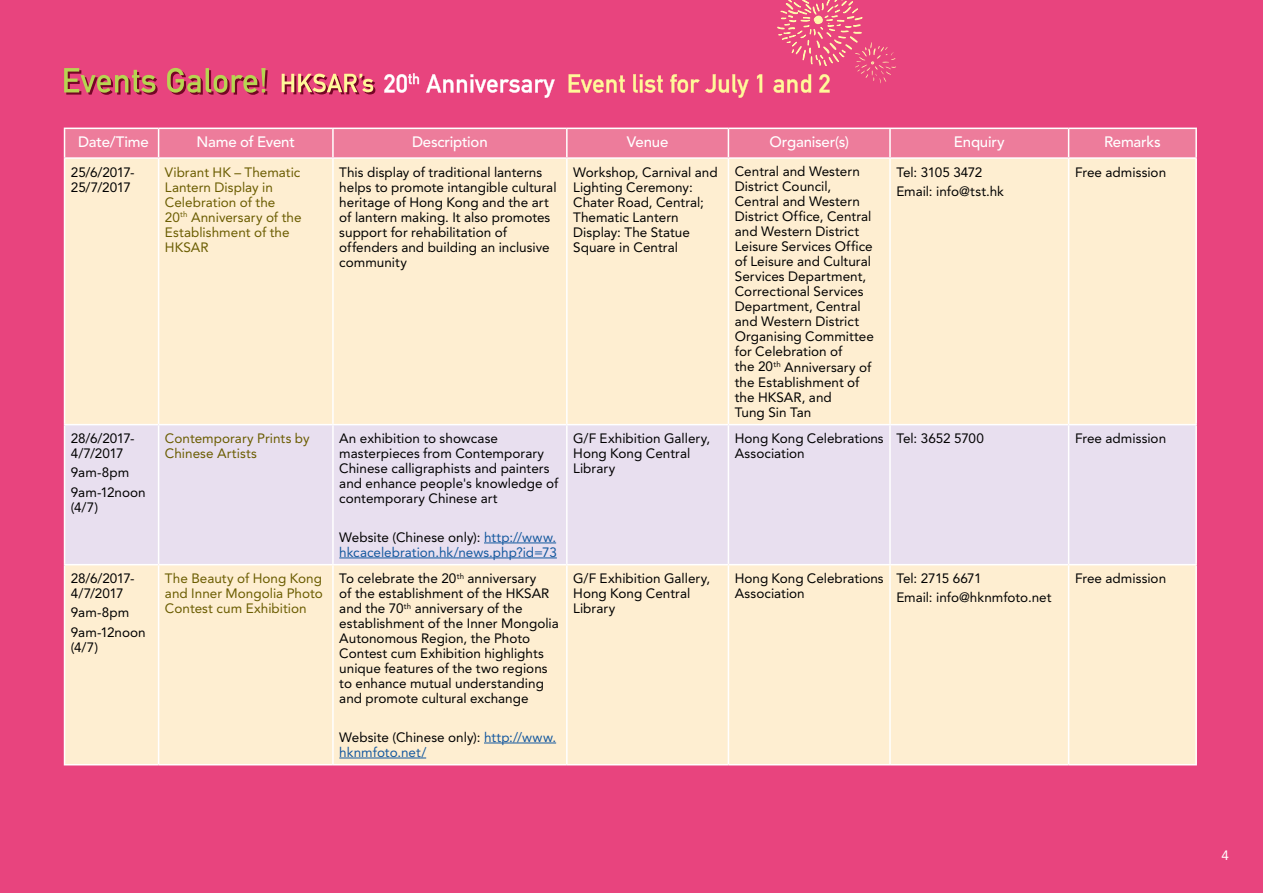
<style>
.page{position:relative;width:1263px;height:893px;background:#e8447e}
.page>*{position:absolute;margin:0;border:0;box-sizing:border-box;transform-origin:0 0}
.t1{font:500 15px "Avenir LT Std";letter-spacing:-.015em;color:#fff}
.t2{font:13.5px/15px "Avenir LT Std";color:#000}
.t3{font:13.5px/15px "Avenir LT Std";color:#6a5c00}
.t4{font:13.5px/15px "Avenir LT Std";color:#15599f}
.t5{font:13.5px/15px "Avenir LT Std";letter-spacing:-.03em;color:#000}
.t6{font:13.5px "Avenir LT Std";color:#fff}
.s1{color:#000}
</style>
<div class="page">
<svg style="left:64px;top:68px;width:94px;height:27px"></svg>
<svg style="left:167px;top:68px;width:101px;height:27px"></svg>
<svg style="left:384px;top:73px;width:35px;height:20px"></svg>
<svg style="left:426px;top:74px;width:129px;height:24px"></svg>
<svg style="left:569px;top:74px;width:56px;height:19px"></svg>
<svg style="left:633px;top:74px;width:30px;height:19px"></svg>
<svg style="left:670px;top:74px;width:79px;height:24px"></svg>
<svg style="left:757px;top:74px;width:5px;height:19px"></svg>
<svg style="left:282px;top:74px;width:93px;height:20px"></svg>
<svg style="left:773px;top:0;width:123px;height:93px"></svg>
<div style="left:65px;top:159px;width:1130px;height:265px;background:#feeed1"></div>
<div style="left:65px;top:425px;width:1130px;height:139px;background:#e8dfef"></div>
<div style="left:65px;top:565px;width:1130px;height:199px;background:#feeed1"></div>
<hr style="left:1068px;top:128px;width:129px;height:1px;background:#fff">
<svg style="left:64px;top:128px;width:1131px;height:29px;background:#ed819f"></svg>
<hr style="left:1195px;top:129px;width:2px;height:28px;background:#fff">
<hr style="left:64px;top:157px;width:95px;height:2px;background:#fff">
<hr style="left:64px;top:159px;width:1px;height:265px;background:#fff">
<hr style="left:159px;top:157px;width:174px;height:2px;background:#fff">
<hr style="left:158px;top:159px;width:1px;height:265px;background:#fff">
<hr style="left:333px;top:157px;width:234px;height:2px;background:#fff">
<hr style="left:332px;top:159px;width:2px;height:265px;background:#fff">
<hr style="left:567px;top:157px;width:161px;height:2px;background:#fff">
<hr style="left:566px;top:159px;width:2px;height:265px;background:#fff">
<hr style="left:728px;top:157px;width:162px;height:2px;background:#fff">
<hr style="left:728px;top:159px;width:1px;height:265px;background:#fff">
<hr style="left:890px;top:157px;width:178px;height:2px;background:#fff">
<hr style="left:889px;top:159px;width:2px;height:265px;background:#fff">
<hr style="left:1068px;top:157px;width:129px;height:2px;background:#fff">
<hr style="left:1068px;top:159px;width:1px;height:265px;background:#fff">
<hr style="left:1195px;top:159px;width:2px;height:265px;background:#fff">
<hr style="left:64px;top:424px;width:95px;height:1px;background:#fff">
<hr style="left:64px;top:425px;width:1px;height:139px;background:#fff">
<hr style="left:159px;top:424px;width:174px;height:1px;background:#fff">
<hr style="left:158px;top:425px;width:1px;height:139px;background:#fff">
<hr style="left:333px;top:424px;width:234px;height:1px;background:#fff">
<hr style="left:332px;top:425px;width:2px;height:139px;background:#fff">
<hr style="left:567px;top:424px;width:161px;height:1px;background:#fff">
<hr style="left:566px;top:425px;width:2px;height:139px;background:#fff">
<hr style="left:728px;top:424px;width:162px;height:1px;background:#fff">
<hr style="left:728px;top:425px;width:1px;height:139px;background:#fff">
<hr style="left:890px;top:424px;width:178px;height:1px;background:#fff">
<hr style="left:889px;top:425px;width:2px;height:139px;background:#fff">
<hr style="left:1068px;top:424px;width:129px;height:1px;background:#fff">
<hr style="left:1068px;top:425px;width:1px;height:139px;background:#fff">
<hr style="left:1195px;top:425px;width:2px;height:139px;background:#fff">
<hr style="left:64px;top:564px;width:95px;height:1px;background:#fff">
<hr style="left:64px;top:565px;width:1px;height:199px;background:#fff">
<hr style="left:159px;top:564px;width:174px;height:1px;background:#fff">
<hr style="left:158px;top:565px;width:1px;height:199px;background:#fff">
<hr style="left:333px;top:564px;width:234px;height:1px;background:#fff">
<hr style="left:332px;top:565px;width:2px;height:199px;background:#fff">
<hr style="left:567px;top:564px;width:161px;height:1px;background:#fff">
<hr style="left:566px;top:565px;width:2px;height:199px;background:#fff">
<hr style="left:728px;top:564px;width:162px;height:1px;background:#fff">
<hr style="left:728px;top:565px;width:1px;height:199px;background:#fff">
<hr style="left:890px;top:564px;width:178px;height:1px;background:#fff">
<hr style="left:889px;top:565px;width:2px;height:199px;background:#fff">
<hr style="left:1068px;top:564px;width:129px;height:1px;background:#fff">
<hr style="left:1068px;top:565px;width:1px;height:199px;background:#fff">
<hr style="left:1195px;top:565px;width:2px;height:199px;background:#fff">
<hr style="left:64px;top:764px;width:95px;height:1px;background:#fff">
<hr style="left:159px;top:764px;width:174px;height:1px;background:#fff">
<hr style="left:333px;top:764px;width:234px;height:1px;background:#fff">
<hr style="left:567px;top:764px;width:161px;height:1px;background:#fff">
<hr style="left:728px;top:764px;width:162px;height:1px;background:#fff">
<hr style="left:890px;top:764px;width:178px;height:1px;background:#fff">
<hr style="left:1068px;top:764px;width:129px;height:1px;background:#fff">
<hr style="left:484px;top:543px;width:72px;height:1px;background:#15599f">
<hr style="left:339px;top:558px;width:218px;height:1px;background:#15599f">
<hr style="left:484px;top:743px;width:72px;height:1px;background:#15599f">
<hr style="left:339px;top:758px;width:87px;height:1px;background:#15599f">
<p class="t1" style="left:78px;top:133px;width:72px">Date/Time</p>
<p class="t1" style="left:197px;top:133px;width:100px">Name of Event</p>
<p class="t1" style="left:412px;top:133px;width:77px">Description</p>
<p class="t1" style="left:627px;top:133px;width:43px">Venue</p>
<p class="t1" style="left:770px;top:133px;width:81px">Organiser(s)</p>
<p class="t1" style="left:954px;top:133px;width:52px">Enquiry</p>
<p class="t1" style="left:1104px;top:133px;width:58px">Remarks</p>
<p class="t2" style="left:71px;top:164px;width:65px">25/6/2017-<br>25/7/2017</p>
<p class="t3" style="left:165px;top:164px;width:138px">Vibrant HK – Thematic<br>Lantern Display in<br>Celebration of the<br>20<sup>th</sup> Anniversary of the<br>Establishment of the<br>HKSAR</p>
<p class="t2" style="left:339px;top:164px;width:219px">This display of traditional lanterns helps to promote intangible cultural heritage of Hong Kong and the art of lantern making. It also promotes support for rehabilitation of offenders and building an inclusive community</p>
<p class="t2" style="left:573px;top:164px;width:146px">Workshop, Carnival and<br>Lighting Ceremony:<br>Chater Road, Central;<br>Thematic Lantern<br>Display: The Statue<br>Square in Central</p>
<p class="t2" style="left:735px;top:164px;width:141px">Central and Western<br>District Council,<br>Central and Western<br>District Office, Central and Western District<br>Leisure Services Office of Leisure and Cultural<br>Services Department,<br>Correctional Services<br>Department, Central and Western District<br>Organising Committee for Celebration of<br>the 20<sup>th</sup> Anniversary of the Establishment of the HKSAR, and<br>Tung Sin Tan</p>
<p class="t2" style="left:896px;top:162px;width:109px;line-height:19.2px">Tel: 3105 3472<br>Email: info@tst.hk</p>
<p class="t2" style="left:1075px;top:164px;width:93px">Free admission</p>
<p class="t5" style="left:71px;top:431px;width:65px">28/6/2017-<br>4/7/2017</p>
<p class="t2" style="left:71px;top:463px;width:76px;line-height:19.2px">9am-8pm<br>9am-12noon</p>
<p class="t2" style="left:71px;top:499px;width:29px">(4/7)</p>
<p class="t2" style="left:573px;top:431px;width:139px">G/F Exhibition Gallery,<br>Hong Kong Central<br>Library</p>
<p class="t2" style="left:735px;top:431px;width:150px">Hong Kong Celebrations<br>Association</p>
<p class="t2" style="left:896px;top:431px;width:89px">Tel: 3652 5700</p>
<p class="t2" style="left:1075px;top:431px;width:93px">Free admission</p>
<p class="t3" style="left:165px;top:431px;width:146px">Contemporary Prints by<br>Chinese Artists</p>
<p class="t2" style="left:339px;top:431px;width:221px">An exhibition to showcase masterpieces from Contemporary<br>Chinese calligraphists and painters and enhance people's knowledge of contemporary Chinese art</p>
<p class="t4" style="left:339px;top:529px;width:219px"><span class="s1">Website (Chinese only):</span> http://www. hkcacelebration.hk/news.php?id=73</p>
<p class="t5" style="left:71px;top:571px;width:65px">28/6/2017-<br>4/7/2017</p>
<p class="t2" style="left:71px;top:603px;width:76px;line-height:19.2px">9am-8pm<br>9am-12noon</p>
<p class="t2" style="left:71px;top:639px;width:29px">(4/7)</p>
<p class="t3" style="left:165px;top:571px;width:159px;text-align:justify">The Beauty of Hong Kong and Inner Mongolia Photo Contest cum Exhibition</p>
<p class="t2" style="left:339px;top:571px;width:221px">To celebrate the 20<sup>th</sup> anniversary<br>of the establishment of the HKSAR and the 70<sup>th</sup> anniversary of the establishment of the Inner Mongolia Autonomous Region, the Photo Contest cum Exhibition highlights unique features of the two regions to enhance mutual understanding and promote cultural exchange</p>
<p class="t4" style="left:339px;top:729px;width:218px"><span class="s1">Website (Chinese only):</span> http://www. hknmfoto.net/</p>
<p class="t2" style="left:573px;top:571px;width:139px">G/F Exhibition Gallery,<br>Hong Kong Central<br>Library</p>
<p class="t2" style="left:735px;top:571px;width:150px">Hong Kong Celebrations<br>Association</p>
<p class="t2" style="left:896px;top:569px;width:157px;line-height:19.2px">Tel: 2715 6671<br>Email: info@hknmfoto.net</p>
<p class="t2" style="left:1075px;top:571px;width:93px">Free admission</p>
<p class="t6" style="left:1221px;top:847px;width:9px">4</p>
</div>
